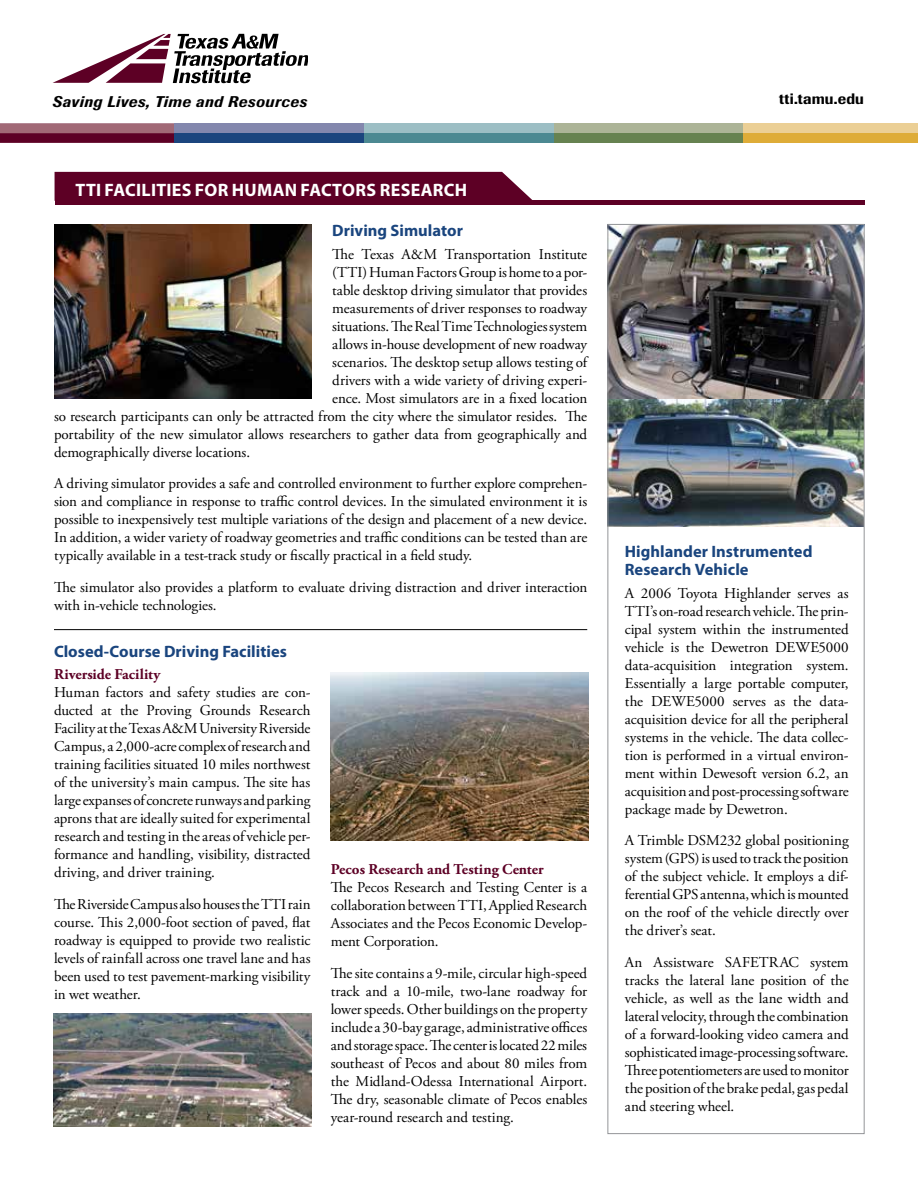
<style>
.page{position:relative;width:918px;height:1188px;background:#fff}
.page>*{position:absolute;margin:0;border:0;box-sizing:border-box;transform-origin:0 0}
.t1{font:700 18px "Myriad Pro";letter-spacing:.015em;color:#fff}
.t2{font:700 16.5px/18px "Myriad Pro";color:#1a457e}
.t3{font:italic 500 15.3px "Imago";letter-spacing:.035em;color:#000}
.t4{font:15px/18px "Adobe Garamond Pro";letter-spacing:-.005em;color:#000;text-align:justify}
.t5{font:700 15px "Adobe Garamond Pro";color:#5d0025}
.t6{font:500 15px "Imago";letter-spacing:.01em;color:#000}
</style>
<div class="page">
<div style="left:174px;top:124px;width:190px;height:19px;background:#1b457e"></div>
<div style="left:364px;top:124px;width:190px;height:19px;background:#4c8992"></div>
<div style="left:554px;top:124px;width:190px;height:19px;background:#668250"></div>
<div style="left:744px;top:124px;width:174px;height:19px;background:#deac38"></div>
<svg style="left:0;top:124px;width:174px;height:19px"></svg>
<div style="left:174px;top:124px;width:190px;height:9px;background:#8387ad"></div>
<div style="left:364px;top:124px;width:190px;height:9px;background:#9cbec4"></div>
<div style="left:554px;top:124px;width:190px;height:9px;background:#acb497"></div>
<div style="left:744px;top:124px;width:174px;height:9px;background:#ebcf95"></div>
<svg style="left:53px;top:34px;width:255px;height:49px"></svg>
<hr style="left:54px;top:629px;width:533px;height:1px;background:#000">
<img style="left:610px;top:398px;width:253px;height:128px">
<img style="left:53px;top:1014px;width:258px;height:113px">
<img style="left:331px;top:672px;width:257px;height:168px">
<img style="left:610px;top:226px;width:253px;height:172px">
<img style="left:54px;top:225px;width:258px;height:173px">
<div style="left:55px;top:172px;width:477px;height:28px;background:#5d0025"></div>
<div style="left:55px;top:200px;width:810px;height:5px;background:#5d0025"></div>
<p class="t3" style="left:53px;top:92px;width:256px">Saving Lives, Time and Resources</p>
<p class="t6" style="left:779px;top:90px;width:86px">tti.tamu.edu</p>
<p class="t1" style="left:76px;top:178px;width:393px">TTI FACILITIES FOR HUMAN FACTORS RESEARCH</p>
<p class="t2" style="left:332px;top:221px;width:132px">Driving Simulator</p>
<p class="t4" style="left:332px;top:246px;width:257px">The Texas A&amp;M Transportation Institute</p>
<p class="t4" style="left:332px;top:264px;width:256px">(TTI) Human Factors Group is home to a por-</p>
<p class="t4" style="left:332px;top:282px;width:256px">table desktop driving simulator that provides</p>
<p class="t4" style="left:332px;top:300px;width:256px">measurements of driver responses to roadway</p>
<p class="t4" style="left:332px;top:318px;width:257px">situations. The Real Time Technologies system</p>
<p class="t4" style="left:332px;top:336px;width:256px">allows in-house development of new roadway</p>
<p class="t4" style="left:332px;top:354px;width:257px">scenarios. The desktop setup allows testing of</p>
<p class="t4" style="left:332px;top:372px;width:256px">drivers with a wide variety of driving experi-</p>
<p class="t4" style="left:332px;top:390px;width:257px">ence. Most simulators are in a fixed location</p>
<p class="t4" style="left:54px;top:408px;width:535px">so research participants can only be attracted from the city where the simulator resides. The</p>
<p class="t4" style="left:54px;top:426px;width:535px">portability of the new simulator allows researchers to gather data from geographically and</p>
<p class="t4" style="left:54px;top:444px;width:198px">demographically diverse locations.</p>
<p class="t4" style="left:54px;top:475px;width:535px">A driving simulator provides a safe and controlled environment to further explore comprehen&shy;sion and compliance in response to traffic control devices. In the simulated environment it is possible to inexpensively test multiple variations of the design and placement of a new device.<br>In addition, a wider variety of roadway geometries and traffic conditions can be tested than are typically available in a test-track study or fiscally practical in a field study.</p>
<p class="t4" style="left:54px;top:579px;width:535px">The simulator also provides a platform to evaluate driving distraction and driver interaction with in-vehicle technologies.</p>
<p class="t2" style="left:54px;top:642px;width:235px">Closed-Course Driving Facilities</p>
<p class="t5" style="left:54px;top:666px;width:108px">Riverside Facility</p>
<p class="t4" style="left:54px;top:684px;width:258px">Human factors and safety studies are con&shy;ducted at the Proving Grounds Research Facility at the Texas A&amp;M University Riverside Campus, a 2,000-acre complex of research and training facilities situated 10 miles northwest of the university’s main campus. The site has large expanses of concrete runways and parking aprons that are ideally suited for experimental research and testing in the areas of vehicle per&shy;formance and handling, visibility, distracted driving, and driver training.</p>
<p class="t4" style="left:54px;top:896px;width:258px">The Riverside Campus also houses the TTI rain course. This 2,000-foot section of paved, flat roadway is equipped to provide two realistic levels of rainfall across one travel lane and has been used to test pavement-marking visibility in wet weather.</p>
<p class="t5" style="left:331px;top:861px;width:214px">Pecos Research and Testing Center</p>
<p class="t4" style="left:331px;top:879px;width:258px">The Pecos Research and Testing Center is a collaboration between TTI, Applied Research Associates and the Pecos Economic Develop&shy;ment Corporation.</p>
<p class="t4" style="left:331px;top:964px;width:258px">The site contains a 9-mile, circular high-speed track and a 10-mile, two-lane roadway for lower speeds. Other buildings on the property include a 30-bay garage, administrative offices and storage space. The center is located 22 miles southeast of Pecos and about 80 miles from the Midland-Odessa International Airport.<br>The dry, seasonable climate of Pecos enables year-round research and testing.</p>
<p class="t2" style="left:625px;top:542px;width:189px">Highlander Instrumented<br>Research Vehicle</p>
<p class="t4" style="left:625px;top:585px;width:225px">A 2006 Toyota Highlander serves as TTI’s on-road research vehicle. The prin&shy;cipal system within the instrumented vehicle is the Dewetron DEWE5000 data-acquisition integration system.<br>Essentially a large portable computer, the DEWE5000 serves as the data&shy;acquisition device for all the peripheral systems in the vehicle. The data collec&shy;tion is performed in a virtual environ&shy;ment within Dewesoft version 6.2, an acquisition and post-processing software package made by Dewetron.</p>
<p class="t4" style="left:625px;top:832px;width:225px">A Trimble DSM232 global positioning system (GPS) is used to track the position of the subject vehicle. It employs a dif&shy;ferential GPS antenna, which is mounted on the roof of the vehicle directly over the driver’s seat.</p>
<p class="t4" style="left:625px;top:954px;width:225px">An Assistware SAFETRAC system tracks the lateral lane position of the vehicle, as well as the lane width and lateral velocity, through the combination of a forward-looking video camera and sophisticated image-processing software.<br>Three potentiometers are used to monitor the position of the brake pedal, gas pedal and steering wheel.</p>
</div>
